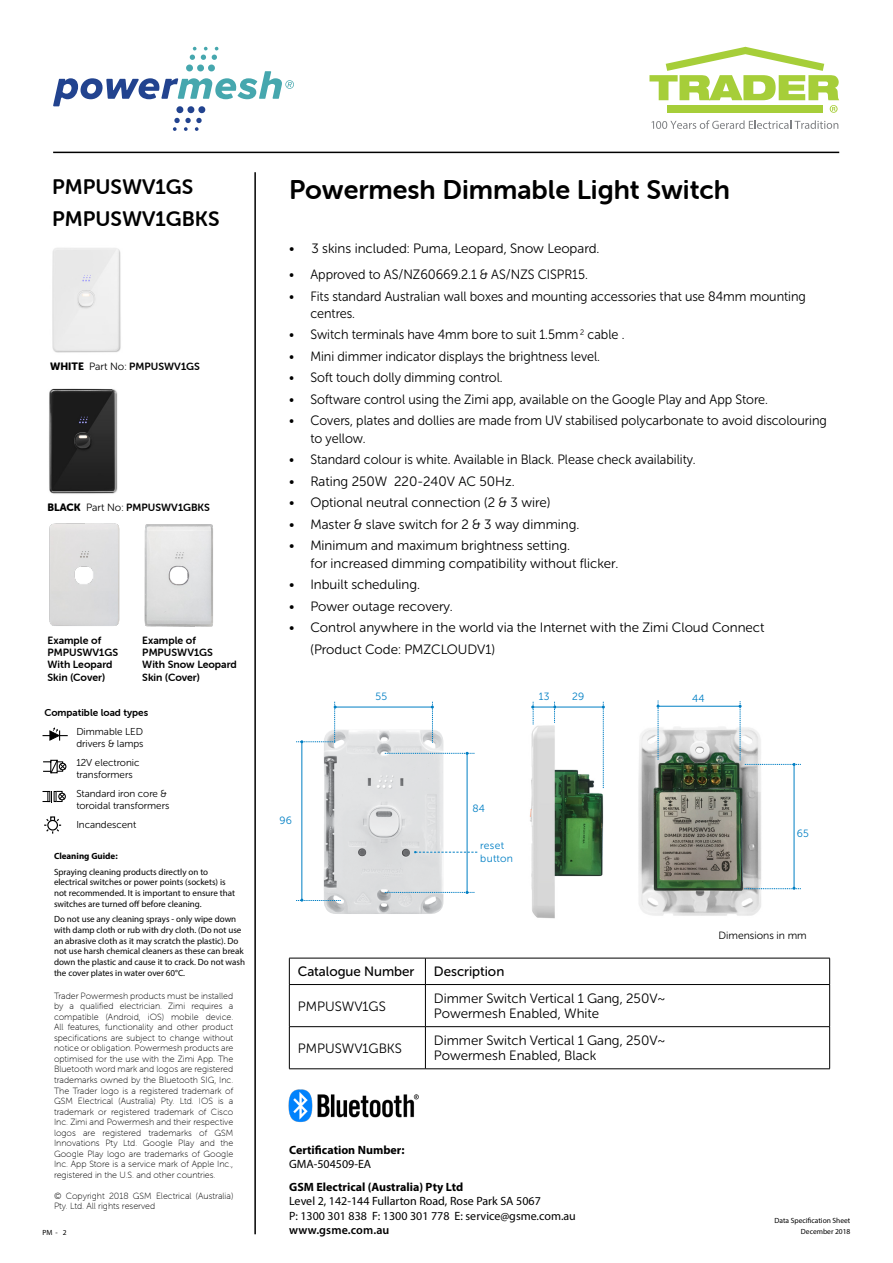
<style>
.page{position:relative;width:893px;height:1263px;background:#fff}
.page>*{position:absolute;margin:0;border:0;box-sizing:border-box;transform-origin:0 0}
.t1{font:27px "Museo Sans Rounded 700";color:#000}
.t2{font:21px/31.5px "Museo Sans Rounded 700";color:#000}
.t3{font:13.5px/15px "Museo Sans Rounded 300";color:#000}
.t4{font:13.5px/17.2px "Museo Sans Rounded 300";color:#000;scale:.95 1}
.t5{font:13.5px "Museo Sans Rounded 500";color:#000}
.t6{font:12px/14.4px "Myriad Pro";color:#000}
.t7{font:700 12px "Myriad Pro";color:#000}
.t8{font:600 12px "Myriad Pro";letter-spacing:.01em;color:#000}
.t9{font:10.5px/12px "Museo Sans Rounded 700";color:#000}
.t10{font:10.5px/12.6px "Museo Sans Rounded 300";letter-spacing:.025em;color:#007fc4}
.t11{font:10.5px "Museo Sans Rounded 300";color:#000}
.t12{font:10.05px/12px "Museo Sans Rounded 300";color:#000}
.t13{font:10.05px "Museo Sans Rounded 700";color:#000}
.t14{font:9px/10.5px "Museo Sans Rounded 100";color:#000;text-align:justify}
.t15{font:9px/10.8px "Myriad Pro";color:#000}
.t16{font:700 9px "Myriad Pro";color:#000}
.t17{font:7.5px/11.1px "Myriad Pro";color:#000;text-align:right}
.s1{font-family:"Museo Sans Rounded 900"}
.s2{font-family:"Museo Sans Rounded 300"}
</style>
<div class="page">
<hr style="left:254px;top:172px;width:2px;height:1062px;background:#000">
<svg style="left:53px;top:47px;width:241px;height:84px"></svg>
<img style="left:638px;top:727px;width:123px;height:189px">
<img style="left:324px;top:730px;width:119px;height:184px">
<img style="left:529px;top:724px;width:75px;height:195px">
<hr style="left:335px;top:707px;width:97px;height:1px;background:#007fc4">
<hr style="left:658px;top:706px;width:82px;height:1px;background:#007fc4">
<hr style="left:556px;top:707px;width:47px;height:1px;background:#007fc4">
<svg style="left:657px;top:700px;width:3px;height:60px"></svg>
<svg style="left:531px;top:702px;width:25px;height:22px"></svg>
<svg style="left:602px;top:702px;width:3px;height:86px"></svg>
<svg style="left:431px;top:702px;width:3px;height:41px"></svg>
<hr style="left:302px;top:742px;width:1px;height:158px;background:#007fc4">
<svg style="left:296px;top:702px;width:41px;height:41px"></svg>
<svg style="left:296px;top:899px;width:45px;height:3px"></svg>
<hr style="left:467px;top:753px;width:1px;height:139px;background:#007fc4">
<svg style="left:385px;top:752px;width:89px;height:3px"></svg>
<svg style="left:385px;top:891px;width:89px;height:3px"></svg>
<hr style="left:794px;top:764px;width:1px;height:124px;background:#007fc4">
<svg style="left:739px;top:701px;width:62px;height:65px"></svg>
<svg style="left:744px;top:887px;width:57px;height:3px"></svg>
<svg style="left:414px;top:851px;width:63px;height:2px"></svg>
<hr style="left:53px;top:152px;width:786px;height:1px;background:#000">
<svg style="left:649px;top:47px;width:190px;height:66px"></svg>
<svg style="left:651px;top:120px;width:187px;height:9px"></svg>
<div style="left:52px;top:248px;width:69px;height:105px;background:#ebebeb"></div>
<img style="left:49px;top:388px;width:69px;height:106px">
<hr style="left:289px;top:958px;width:136px;height:1px;background:#000">
<svg style="left:289px;top:958px;width:1px;height:26px"></svg>
<hr style="left:425px;top:958px;width:405px;height:1px;background:#000">
<svg style="left:425px;top:958px;width:1px;height:26px"></svg>
<svg style="left:829px;top:958px;width:1px;height:26px"></svg>
<hr style="left:289px;top:984px;width:136px;height:1px;background:#000">
<hr style="left:289px;top:985px;width:1px;height:41px;background:#000">
<hr style="left:425px;top:984px;width:405px;height:1px;background:#000">
<hr style="left:425px;top:985px;width:1px;height:41px;background:#000">
<hr style="left:829px;top:985px;width:1px;height:41px;background:#000">
<hr style="left:289px;top:1026px;width:136px;height:1px;background:#000">
<hr style="left:289px;top:1027px;width:1px;height:41px;background:#000">
<hr style="left:425px;top:1026px;width:405px;height:1px;background:#000">
<hr style="left:425px;top:1027px;width:1px;height:41px;background:#000">
<hr style="left:829px;top:1027px;width:1px;height:41px;background:#000">
<hr style="left:289px;top:1068px;width:136px;height:1px;background:#000">
<hr style="left:425px;top:1068px;width:405px;height:1px;background:#000">
<svg style="left:43px;top:727px;width:24px;height:14px"></svg>
<svg style="left:44px;top:816px;width:18px;height:18px"></svg>
<svg style="left:43px;top:759px;width:23px;height:15px"></svg>
<svg style="left:43px;top:790px;width:23px;height:12px"></svg>
<img style="left:49px;top:523px;width:71px;height:103px">
<img style="left:144px;top:524px;width:69px;height:103px">
<img style="left:288px;top:1089px;width:131px;height:33px">
<h2 class="t2" style="left:52px;top:171px;width:169px">PMPUSWV1GS<br>PMPUSWV1GBKS</h2>
<p class="t9" style="left:50px;top:361px;width:151px"><span class="s1">WHITE</span> <span class="s2">Part No:</span> PMPUSWV1GS</p>
<p class="t9" style="left:48px;top:501px;width:164px"><span class="s1">BLACK</span> <span class="s2">Part No:</span> PMPUSWV1GBKS</p>
<p class="t9" style="left:48px;top:635px;width:72px">Example of<br>PMPUSWV1GS<br>With Leopard<br>Skin (Cover)</p>
<p class="t9" style="left:142px;top:635px;width:96px">Example of<br>PMPUSWV1GS<br>With Snow Leopard<br>Skin (Cover)</p>
<p class="t13" style="left:44px;top:706px;width:105px">Compatible load types</p>
<p class="t12" style="left:76px;top:725px;width:69px">Dimmable LED drivers &amp; lamps</p>
<p class="t12" style="left:76px;top:757px;width:65px">12V electronic transformers</p>
<p class="t12" style="left:76px;top:788px;width:95px">Standard iron core &amp; toroidal transformers</p>
<p class="t12" style="left:76px;top:819px;width:61px">Incandescent</p>
<p class="t16" style="left:54px;top:850px;width:65px">Cleaning Guide:</p>
<p class="t15" style="left:54px;top:866px;width:183px">Spraying cleaning products directly on to electrical switches or power points (sockets) is not recommended. It is important to ensure that switches are turned off before cleaning.</p>
<p class="t15" style="left:54px;top:913px;width:193px">Do not use any cleaning sprays - only wipe down with damp cloth or rub with dry cloth. (Do not use an abrasive cloth as it may scratch the plastic). Do not use harsh chemical cleaners as these can break down the plastic and cause it to crack. Do not wash the cover plates in water over 60°C.</p>
<p class="t14" style="left:54px;top:991px;width:181px">Trader Powermesh products must be installed by a qualified electrician. Zimi requires a compatible (Android, iOS) mobile device.<br>All features, functionality and other product specifications are subject to change without notice or obligation. Powermesh products are optimised for the use with the Zimi App. The Bluetooth word mark and logos are registered trademarks owned by the Bluetooth SIG, Inc.<br>The Trader logo is a registered trademark of GSM Electrical (Australia) Pty. Ltd. IOS is a trademark or registered trademark of Cisco Inc. Zimi and Powermesh and their respective logos are registered trademarks of GSM Innovations Pty Ltd. Google Play and the Google Play logo are trademarks of Google Inc. App Store is a service mark of Apple Inc., registered in the U.S. and other countries.</p>
<p class="t14" style="left:54px;top:1190px;width:181px">© Copyright 2018 GSM Electrical (Australia)<br>Pty. Ltd. All rights reserved</p>
<p class="t17" style="left:43px;top:1227px;width:26px">PM - 2</p>
<h1 class="t1" style="left:289px;top:174px;width:442px">Powermesh Dimmable Light Switch</h1>
<h3 class="t3" style="left:289px;top:241px;width:312px">• 3 skins included: Puma, Leopard, Snow Leopard.</h3>
<h3 class="t4" style="left:289px;top:266px;width:316px">• Approved to AS/NZ60669.2.1 &amp; AS/NZS CISPR15.</h3>
<h3 class="t4" style="left:310px;top:288px;width:523px;text-indent:-21px">• Fits standard Australian wall boxes and mounting accessories that use 84mm mounting centres.</h3>
<h3 class="t4" style="left:289px;top:326px;width:354px">• Switch terminals have 4mm bore to suit 1.5mm <sup>2</sup> cable .</h3>
<h3 class="t4" style="left:289px;top:348px;width:329px">• Mini dimmer indicator displays the brightness level.</h3>
<h3 class="t4" style="left:289px;top:369px;width:226px">• Soft touch dolly dimming control.</h3>
<h3 class="t4" style="left:289px;top:391px;width:506px">• Software control using the Zimi app, available on the Google Play and App Store.</h3>
<h3 class="t4" style="left:310px;top:412px;width:545px;text-indent:-21px">• Covers, plates and dollies are made from UV stabilised polycarbonate to avoid discolouring to yellow.</h3>
<h3 class="t4" style="left:289px;top:451px;width:429px">• Standard colour is white. Available in Black. Please check availability.</h3>
<h3 class="t3" style="left:289px;top:474px;width:227px">• Rating 250W 220-240V AC 50Hz.</h3>
<h3 class="t3" style="left:289px;top:495px;width:263px">• Optional neutral connection (2 &amp; 3 wire)</h3>
<h3 class="t3" style="left:289px;top:517px;width:292px">• Master &amp; slave switch for 2 &amp; 3 way dimming.</h3>
<h3 class="t3" style="left:310px;top:537px;width:309px;line-height:17.2px;text-indent:-21px">• Minimum and maximum brightness setting.<br>for increased dimming compatibility without flicker.</h3>
<h3 class="t3" style="left:289px;top:577px;width:133px">• Inbuilt scheduling.</h3>
<h3 class="t3" style="left:289px;top:598px;width:165px">• Power outage recovery.</h3>
<h3 class="t3" style="left:310px;top:617px;width:455px;line-height:21.5px;text-indent:-21px">• Control anywhere in the world via the Internet with the Zimi Cloud Connect (Product Code: PMZCLOUDV1)</h3>
<p class="t10" style="left:375px;top:690px;width:13px">55</p>
<p class="t10" style="left:539px;top:690px;width:12px">13</p>
<p class="t10" style="left:572px;top:690px;width:14px">29</p>
<p class="t10" style="left:692px;top:692px;width:14px">44</p>
<p class="t10" style="left:280px;top:814px;width:14px">96</p>
<p class="t10" style="left:472px;top:803px;width:14px">84</p>
<p class="t10" style="left:480px;top:839px;width:34px">reset button</p>
<h3 class="t5" style="left:298px;top:964px;width:118px">Catalogue Number</h3>
<h3 class="t5" style="left:434px;top:964px;width:72px">Description</h3>
<h3 class="t3" style="left:298px;top:999px;width:89px">PMPUSWV1GS</h3>
<h3 class="t3" style="left:434px;top:991px;width:233px">Dimmer Switch Vertical 1 Gang, 250V~<br>Powermesh Enabled, White</h3>
<h3 class="t3" style="left:298px;top:1041px;width:106px">PMPUSWV1GBKS</h3>
<h3 class="t3" style="left:434px;top:1033px;width:233px">Dimmer Switch Vertical 1 Gang, 250V~<br>Powermesh Enabled, Black</h3>
<p class="t10" style="left:797px;top:827px;width:14px">65</p>
<p class="t11" style="left:719px;top:929px;width:90px">Dimensions in mm</p>
<h3 class="t7" style="left:289px;top:1142px;width:117px">Certification Number:</h3>
<h3 class="t6" style="left:289px;top:1157px;width:84px">GMA-504509-EA</h3>
<h3 class="t7" style="left:289px;top:1179px;width:176px">GSM Electrical (Australia) Pty Ltd</h3>
<h3 class="t6" style="left:289px;top:1194px;width:288px">Level 2, 142-144 Fullarton Road, Rose Park SA 5067<br>P: 1300 301 838 F: 1300 301 778 E: service@gsme.com.au</h3>
<h3 class="t8" style="left:289px;top:1222px;width:102px">www.gsme.com.au</h3>
<p class="t17" style="left:774px;top:1214px;width:77px">Data Specification Sheet<br>December 2018</p>
</div>
